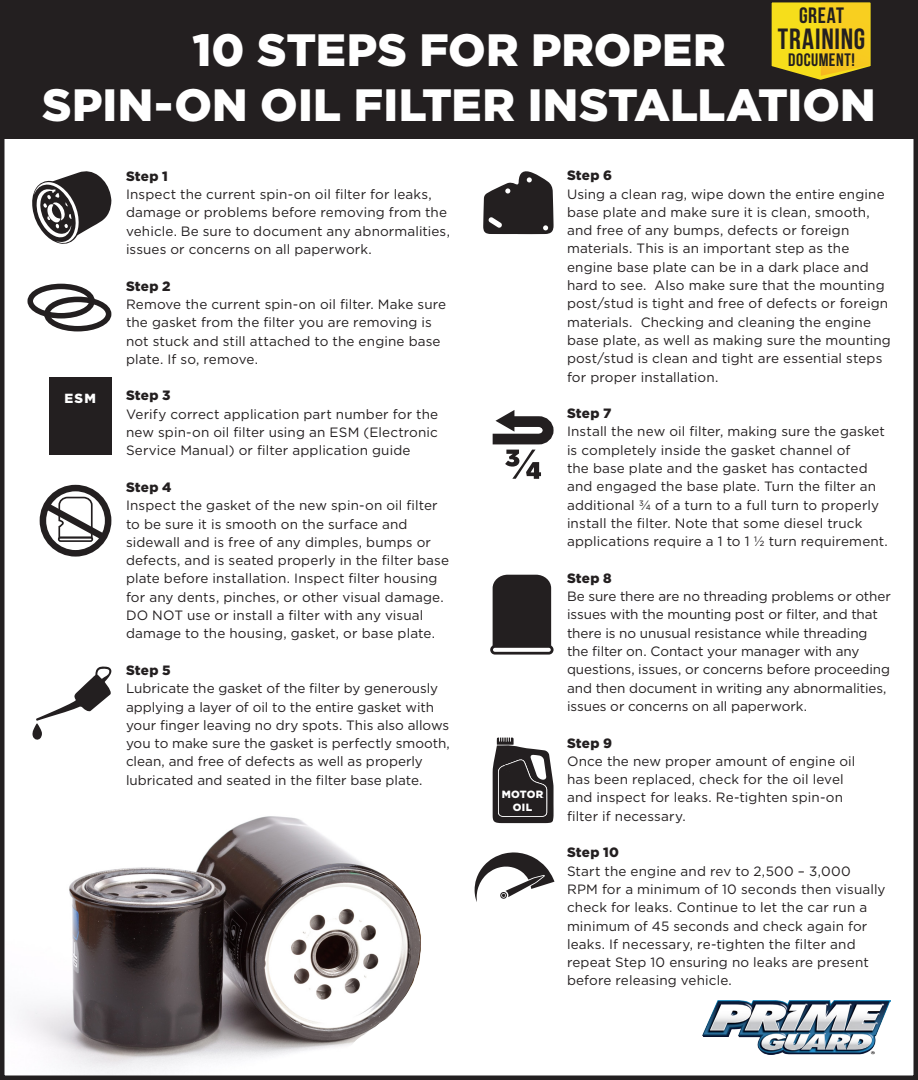
<style>
.page{position:relative;width:918px;height:1080px;background:#fff}
.page>*{position:absolute;margin:0;border:0;box-sizing:border-box;transform-origin:0 0}
.t1{font:900 45.3px "Gotham";color:#fff}
.t2{font:700 29.25px "Bebas Neue";letter-spacing:.025em;color:#231f20}
.t3{font:700 22.2px "Bebas Neue";letter-spacing:.03em;color:#231f20}
.t4{font:700 18px "Bebas Neue";letter-spacing:.03em;color:#231f20}
.t5{font:13.5px/18.3px "Gotham";letter-spacing:.01em;color:#231f20}
.t6{font:900 13.5px "Gotham";letter-spacing:.015em;color:#231f20}
.t7{font:900 13.2px "Gotham";color:#fff}
.t8{font:900 10.5px "Gotham";letter-spacing:.03em;color:#fff}
</style>
<div class="page">
<img style="left:22px;top:816px;width:399px;height:259px">
<div style="left:0;top:0;width:918px;height:138px;background:#231f20"></div>
<svg style="left:32px;top:171px;width:79px;height:73px"></svg>
<svg style="left:32px;top:666px;width:80px;height:74px"></svg>
<div style="left:493px;top:575px;width:58px;height:70px;background:#231f20"></div>
<div style="left:490px;top:645px;width:64px;height:10px;border:3px solid #231f20;border-radius:3px"></div>
<svg style="left:492px;top:410px;width:62px;height:69px"></svg>
<div style="left:49px;top:377px;width:62px;height:78px;background:#231f20"></div>
<div style="left:27px;top:284px;width:68px;height:34px;border:5px solid #231f20;border-radius:50%"></div>
<div style="left:44px;top:297px;width:67px;height:34px;border:5px solid #231f20;border-radius:50%"></div>
<svg style="left:474px;top:852px;width:81px;height:50px"></svg>
<div style="left:500px;top:892px;width:7px;height:7px;border:1px solid #231f20;border-radius:50%"></div>
<div style="left:40px;top:485px;width:71px;height:72px;border:7px solid #231f20;border-radius:50%"></div>
<svg style="left:39px;top:496px;width:73px;height:50px"></svg>
<svg style="left:483px;top:171px;width:71px;height:63px"></svg>
<img style="left:702px;top:1001px;width:189px;height:53px">
<svg style="left:493px;top:737px;width:61px;height:86px"></svg>
<div style="left:501px;top:789px;width:42px;height:24px;background:#231f20"></div>
<div style="left:0;top:132px;width:918px;height:948px;border:4px solid #231f20"></div>
<svg style="left:771px;top:2px;width:100px;height:78px"></svg>
<p class="t3" style="left:799px;top:4px;width:46px">GREAT</p>
<p class="t2" style="left:778px;top:23px;width:89px">TRAINING</p>
<p class="t4" style="left:788px;top:50px;width:68px">DOCUMENT!</p>
<p class="t1" style="left:192px;top:19px;width:535px">10 STEPS FOR PROPER</p>
<p class="t1" style="left:42px;top:73px;width:835px">SPIN-ON OIL FILTER INSTALLATION</p>
<p class="t7" style="left:65px;top:389px;width:33px">ESM</p>
<p class="t6" style="left:126px;top:167px;width:43px">Step 1</p>
<p class="t5" style="left:126px;top:185px;width:325px">Inspect the current spin-on oil filter for leaks, damage or problems before removing from the vehicle. Be sure to document any abnormalities, issues or concerns on all paperwork.</p>
<p class="t6" style="left:126px;top:277px;width:46px">Step 2</p>
<p class="t5" style="left:126px;top:295px;width:322px">Remove the current spin-on oil filter. Make sure the gasket from the filter you are removing is not stuck and still attached to the engine base plate. If so, remove.</p>
<p class="t6" style="left:126px;top:386px;width:46px">Step 3</p>
<p class="t5" style="left:126px;top:405px;width:314px;text-align:justify">Verify correct application part number for the new spin-on oil filter using an ESM (Electronic Service Manual) or filter application guide</p>
<p class="t6" style="left:126px;top:478px;width:47px">Step 4</p>
<p class="t5" style="left:126px;top:496px;width:325px">Inspect the gasket of the new spin-on oil filter to be sure it is smooth on the surface and sidewall and is free of any dimples, bumps or defects, and is seated properly in the filter base plate before installation. Inspect filter housing for any dents, pinches, or other visual damage.<br>DO NOT use or install a filter with any visual damage to the housing, gasket, or base plate.</p>
<p class="t6" style="left:126px;top:661px;width:46px">Step 5</p>
<p class="t5" style="left:126px;top:679px;width:325px">Lubricate the gasket of the filter by generously applying a layer of oil to the entire gasket with your finger leaving no dry spots. This also allows you to make sure the gasket is perfectly smooth, clean, and free of defects as well as properly lubricated and seated in the filter base plate.</p>
<p class="t8" style="left:502px;top:787px;width:43px">MOTOR</p>
<p class="t8" style="left:513px;top:800px;width:21px">OIL</p>
<p class="t6" style="left:567px;top:166px;width:47px">Step 6</p>
<p class="t5" style="left:567px;top:184px;width:325px">Using a clean rag, wipe down the entire engine base plate and make sure it is clean, smooth, and free of any bumps, defects or foreign materials. This is an important step as the engine base plate can be in a dark place and hard to see. Also make sure that the mounting post/stud is tight and free of defects or foreign materials. Checking and cleaning the engine base plate, as well as making sure the mounting post/stud is clean and tight are essential steps for proper installation.</p>
<p class="t6" style="left:567px;top:404px;width:46px">Step 7</p>
<p class="t5" style="left:567px;top:422px;width:322px">Install the new oil filter, making sure the gasket is completely inside the gasket channel of<br>the base plate and the gasket has contacted and engaged the base plate. Turn the filter an additional ¾ of a turn to a full turn to properly install the filter. Note that some diesel truck applications require a 1 to 1 ½ turn requirement.</p>
<p class="t6" style="left:567px;top:569px;width:46px">Step 8</p>
<p class="t5" style="left:567px;top:587px;width:325px">Be sure there are no threading problems or other issues with the mounting post or filter, and that there is no unusual resistance while threading the filter on. Contact your manager with any questions, issues, or concerns before proceeding and then document in writing any abnormalities, issues or concerns on all paperwork.</p>
<p class="t6" style="left:567px;top:734px;width:47px">Step 9</p>
<p class="t5" style="left:567px;top:752px;width:290px">Once the new proper amount of engine oil</p>
<p class="t5" style="left:567px;top:770px;width:278px">has been replaced, check for the oil level</p>
<p class="t5" style="left:567px;top:788px;width:278px">and inspect for leaks. Re-tighten spin-on</p>
<p class="t5" style="left:567px;top:807px;width:120px">filter if necessary.</p>
<p class="t6" style="left:567px;top:843px;width:54px">Step 10</p>
<p class="t5" style="left:567px;top:861px;width:320px">Start the engine and rev to 2,500 – 3,000<br>RPM for a minimum of 10 seconds then visually check for leaks. Continue to let the car run a minimum of 45 seconds and check again for leaks. If necessary, re-tighten the filter and repeat Step 10 ensuring no leaks are present before releasing vehicle.</p>
</div>
